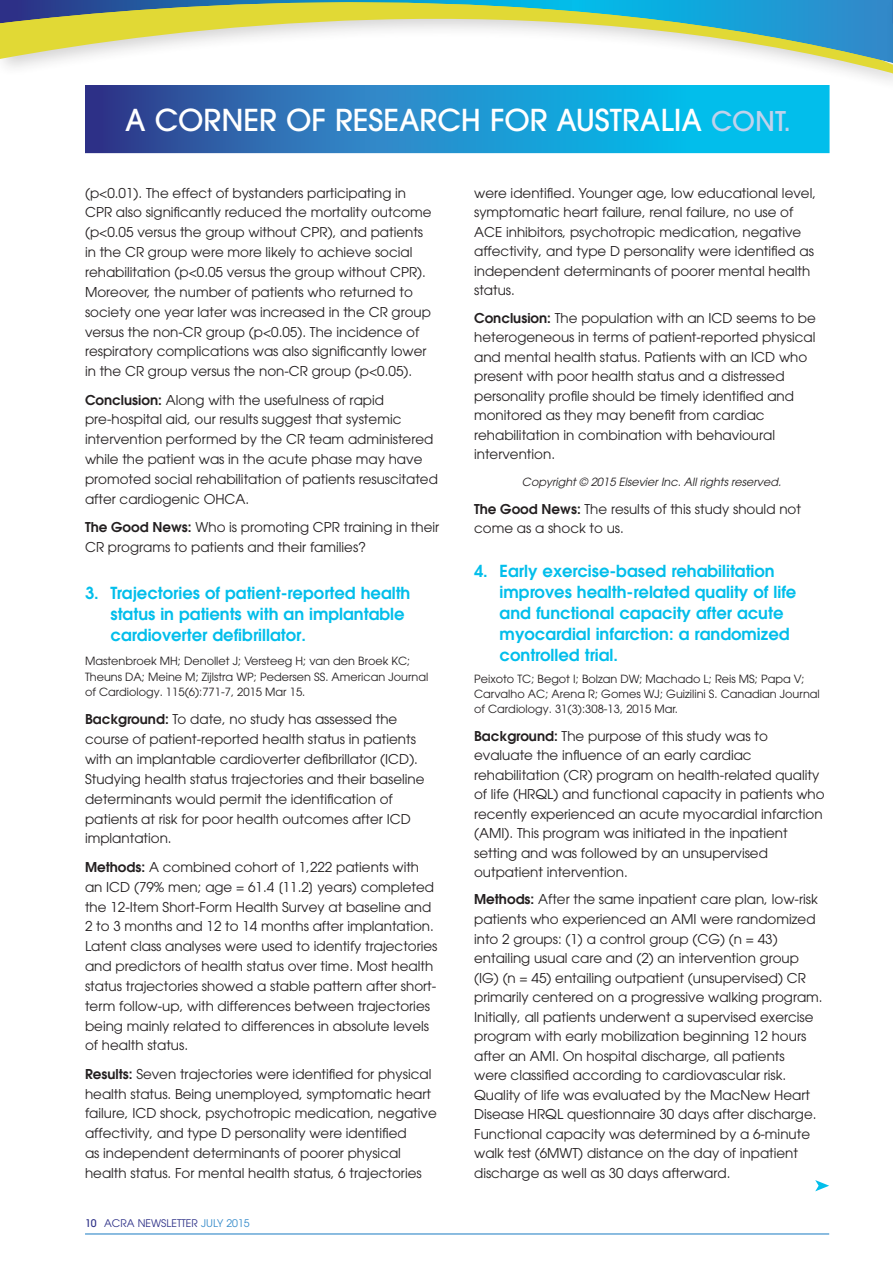
<style>
.page{position:relative;width:893px;height:1263px;background:#fff}
.page>*{position:absolute;margin:0;border:0;box-sizing:border-box;transform-origin:0 0}
.t1{font:500 30px "Avant Garde";color:#fff}
.t2{font:600 16.5px/21px "Avant Garde";color:#02beeb}
.t3{font:13.5px/19.8px "Avant Garde";color:#231f20}
.t4{font:11.25px/15.3px "Avant Garde";color:#231f20}
.t5{font:italic 11.25px "Avant Garde";color:#231f20}
.t6{font:10.5px "Avant Garde";color:#2d3087}
.s1{font-size:27px;color:#c0d2ec}
.s2{font-weight:600}
.s3{font-weight:500}
.s4{color:#3289c9}
</style>
<div class="page">
<hr style="left:85px;top:1233px;width:744px;height:1px;background:#3289c9">
<svg style="left:5px;top:63px;width:879px;height:10px"></svg>
<img style="left:0;top:0;width:884px;height:63px">
<div style="left:884px;top:0;width:9px;height:100px;background:#231f20;opacity:.2"></div>
<svg style="left:892px;top:0;width:1px;height:73px"></svg>
<img style="left:85px;top:85px;width:744px;height:68px">
<svg style="left:815px;top:1180px;width:14px;height:11px"></svg>
<h1 class="t1" style="left:125px;top:108px;width:667px">A CORNER OF RESEARCH FOR AUSTRALIA <span class="s1">CONT.</span></h1>
<p class="t3" style="left:85px;top:184px;width:348px">(p&lt;0.01). The effect of bystanders participating in CPR also significantly reduced the mortality outcome (p&lt;0.05 versus the group without CPR), and patients in the CR group were more likely to achieve social rehabilitation (p&lt;0.05 versus the group without CPR).<br>Moreover, the number of patients who returned to society one year later was increased in the CR group versus the non-CR group (p&lt;0.05). The incidence of respiratory complications was also significantly lower in the CR group versus the non-CR group (p&lt;0.05).</p>
<p class="t3" style="left:85px;top:391px;width:354px"><span class="s2">Conclusion:</span> Along with the usefulness of rapid pre-hospital aid, our results suggest that systemic intervention performed by the CR team administered while the patient was in the acute phase may have promoted social rehabilitation of patients resuscitated after cardiogenic OHCA.</p>
<p class="t3" style="left:85px;top:518px;width:356px"><span class="s2">The Good News:</span> Who is promoting CPR training in their<br>CR programs to patients and their families?</p>
<p class="t2" style="left:111px;top:584px;width:301px;text-indent:-26px">3. Trajectories of patient-reported health status in patients with an implantable cardioverter defibrillator.</p>
<p class="t4" style="left:85px;top:654px;width:345px">Mastenbroek MH; Denollet J; Versteeg H; van den Broek KC;<br>Theuns DA; Meine M; Zijlstra WP; Pedersen SS. American Journal of Cardiology. 115(6):771-7, 2015 Mar 15.</p>
<p class="t3" style="left:85px;top:710px;width:341px"><span class="s2">Background:</span> To date, no study has assessed the course of patient-reported health status in patients with an implantable cardioverter defibrillator (ICD).<br>Studying health status trajectories and their baseline determinants would permit the identification of patients at risk for poor health outcomes after ICD implantation.</p>
<p class="t3" style="left:85px;top:858px;width:354px"><span class="s2">Methods:</span> A combined cohort of 1,222 patients with an ICD (79% men; age = 61.4 [11.2] years) completed the 12-Item Short-Form Health Survey at baseline and 2 to 3 months and 12 to 14 months after implantation.<br>Latent class analyses were used to identify trajectories and predictors of health status over time. Most health status trajectories showed a stable pattern after short&shy;term follow-up, with differences between trajectories being mainly related to differences in absolute levels of health status.</p>
<p class="t3" style="left:85px;top:1065px;width:353px"><span class="s2">Results:</span> Seven trajectories were identified for physical health status. Being unemployed, symptomatic heart failure, ICD shock, psychotropic medication, negative affectivity, and type D personality were identified<br>as independent determinants of poorer physical health status. For mental health status, 6 trajectories</p>
<p class="t6" style="left:85px;top:1218px;width:166px"><span class="s3">10</span> ACRA NEWSLETTER <span class="s4">JULY 2015</span></p>
<p class="t3" style="left:474px;top:184px;width:343px">were identified. Younger age, low educational level, symptomatic heart failure, renal failure, no use of ACE inhibitors, psychotropic medication, negative affectivity, and type D personality were identified as independent determinants of poorer mental health status.</p>
<p class="t3" style="left:474px;top:309px;width:343px"><span class="s2">Conclusion:</span> The population with an ICD seems to be heterogeneous in terms of patient-reported physical and mental health status. Patients with an ICD who present with poor health status and a distressed personality profile should be timely identified and monitored as they may benefit from cardiac rehabilitation in combination with behavioural intervention.</p>
<p class="t5" style="left:522px;top:478px;width:261px">Copyright © 2015 Elsevier Inc. All rights reserved.</p>
<p class="t3" style="left:474px;top:500px;width:328px"><span class="s2">The Good News:</span> The results of this study should not come as a shock to us.</p>
<p class="t2" style="left:500px;top:562px;width:298px;text-indent:-26px">4. Early exercise-based rehabilitation improves health-related quality of life and functional capacity after acute myocardial infarction: a randomized controlled trial.</p>
<p class="t4" style="left:474px;top:673px;width:347px">Peixoto TC; Begot I; Bolzan DW; Machado L; Reis MS; Papa V;<br>Carvalho AC; Arena R; Gomes WJ; Guizilini S. Canadian Journal of Cardiology. 31(3):308-13, 2015 Mar.</p>
<p class="t3" style="left:474px;top:727px;width:352px"><span class="s2">Background:</span> The purpose of this study was to evaluate the influence of an early cardiac rehabilitation (CR) program on health-related quality of life (HRQL) and functional capacity in patients who recently experienced an acute myocardial infarction (AMI). This program was initiated in the inpatient setting and was followed by an unsupervised outpatient intervention.</p>
<p class="t3" style="left:474px;top:891px;width:350px"><span class="s2">Methods:</span> After the same inpatient care plan, low-risk patients who experienced an AMI were randomized into 2 groups: (1) a control group (CG) (n = 43) entailing usual care and (2) an intervention group (IG) (n = 45) entailing outpatient (unsupervised) CR primarily centered on a progressive walking program.<br>Initially, all patients underwent a supervised exercise program with early mobilization beginning 12 hours after an AMI. On hospital discharge, all patients<br>were classified according to cardiovascular risk.<br>Quality of life was evaluated by the MacNew Heart Disease HRQL questionnaire 30 days after discharge.<br>Functional capacity was determined by a 6-minute walk test (6MWT) distance on the day of inpatient discharge as well as 30 days afterward.</p>
</div>
